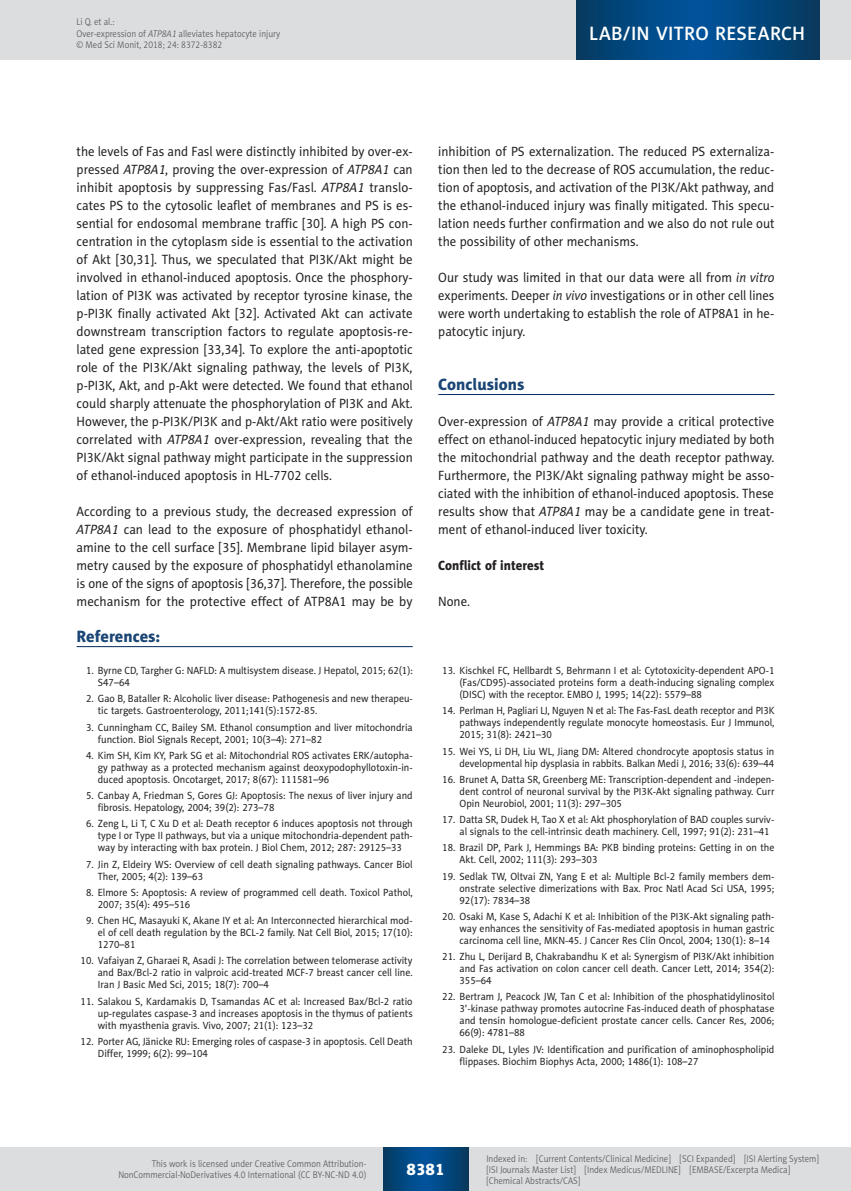
<style>
.page{position:relative;width:851px;height:1191px;background:#fff}
.page>*{position:absolute;margin:0;border:0;box-sizing:border-box;transform-origin:0 0}
.t1{font:19.5px "Naomi Sans EFN Medium";letter-spacing:.01em;color:#fff}
.MSM_Headline_1{font:16.5px "Naomi Sans EFN Heavy";color:#1a4574}
.MSM_Referencje_Tytul{font:16.5px "Naomi Sans EFN Heavy";color:#1a4574}
.t2{font:16.5px "Naomi Sans EFN Heavy";color:#fff}
.MSM_Body{font:13.5px/18px "Naomi Sans EFN";color:#231f20;text-align:justify;scale:.95 1}
.MSM_Headline_2{font:13.5px "Naomi Sans EFN Heavy";color:#231f20;scale:.95 1}
.MSM_Referencje_punkt{font:10.5px/12px "Naomi Sans EFN";color:#231f20;text-align:justify;scale:.95 1}
.MSM_Referencje_punkt-2{font:10.5px/12px "Naomi Sans EFN";color:#231f20;scale:.94 1}
.t3{font:9.75px/11.2px "Naomi Sans EFN Light";color:#57585a;scale:.9 1}
.s1{font-style:italic}
</style>
<div class="page">
<hr style="left:438px;top:394px;width:336px;height:1px;background:#00295c">
<hr style="left:77px;top:646px;width:335px;height:1px;background:#00295c">
<div style="left:0;top:1148px;width:850px;height:43px;background:#dcdddf"></div>
<svg style="left:383px;top:1147px;width:85px;height:43px;background:#02477e"></svg>
<div style="left:0;top:0;width:850px;height:60px;background:#dcdddf"></div>
<svg style="left:576px;top:0;width:243px;height:60px;background:#02477e"></svg>
<p class="t3" style="left:77px;top:16px;width:228px">Li Q. et al.:<br>Over-expression of <span class="s1">ATP8A1</span> alleviates hepatocyte injury © Med Sci Monit, 2018; 24: 8372-8382</p>
<h1 class="t1" style="left:589px;top:22px;width:217px">LAB/IN VITRO RESEARCH</h1>
<p class="MSM_Body" style="left:77px;top:142px;width:355px">the levels of Fas and Fasl were distinctly inhibited by over-ex&shy;pressed <span class="s1">ATP8A1</span>, proving the over-expression of <span class="s1">ATP8A1</span> can inhibit apoptosis by suppressing Fas/Fasl. <span class="s1">ATP8A1</span> translo&shy;cates PS to the cytosolic leaflet of membranes and PS is es&shy;sential for endosomal membrane traffic [30]. A high PS con&shy;centration in the cytoplasm side is essential to the activation of Akt [30,31]. Thus, we speculated that PI3K/Akt might be involved in ethanol-induced apoptosis. Once the phosphory&shy;lation of PI3K was activated by receptor tyrosine kinase, the p-PI3K finally activated Akt [32]. Activated Akt can activate downstream transcription factors to regulate apoptosis-re&shy;lated gene expression [33,34]. To explore the anti-apoptotic role of the PI3K/Akt signaling pathway, the levels of PI3K, p-PI3K, Akt, and p-Akt were detected. We found that ethanol could sharply attenuate the phosphorylation of PI3K and Akt.<br>However, the p-PI3K/PI3K and p-Akt/Akt ratio were positively correlated with <span class="s1">ATP8A1</span> over-expression, revealing that the PI3K/Akt signal pathway might participate in the suppression of ethanol-induced apoptosis in HL-7702 cells.</p>
<p class="MSM_Body" style="left:77px;top:502px;width:355px">According to a previous study, the decreased expression of <span class="s1">ATP8A1</span> can lead to the exposure of phosphatidyl ethanol&shy;amine to the cell surface [35]. Membrane lipid bilayer asym&shy;metry caused by the exposure of phosphatidyl ethanolamine is one of the signs of apoptosis [36,37]. Therefore, the possible mechanism for the protective effect of ATP8A1 may be by</p>
<p class="MSM_Referencje_Tytul" style="left:77px;top:626px;width:85px">References:</p>
<p class="MSM_Referencje_punkt-2" style="left:98px;top:664px;width:336px;text-indent:-12px">1. Byrne CD, Targher G: NAFLD: A multisystem disease. J Hepatol, 2015; 62(1):<br>S47–64</p>
<p class="MSM_Referencje_punkt" style="left:98px;top:693px;width:333px;text-indent:-12px">2. Gao B, Bataller R: Alcoholic liver disease: Pathogenesis and new therapeu&shy;tic targets. Gastroenterology, 2011;141(5):1572-85.</p>
<p class="MSM_Referencje_punkt" style="left:98px;top:721px;width:333px;text-indent:-12px">3. Cunningham CC, Bailey SM. Ethanol consumption and liver mitochondria function. Biol Signals Recept, 2001; 10(3–4): 271–82</p>
<p class="MSM_Referencje_punkt" style="left:98px;top:749px;width:333px;text-indent:-12px">4. Kim SH, Kim KY, Park SG et al: Mitochondrial ROS activates ERK/autopha&shy;gy pathway as a protected mechanism against deoxypodophyllotoxin-in&shy;duced apoptosis. Oncotarget, 2017; 8(67): 111581–96</p>
<p class="MSM_Referencje_punkt" style="left:98px;top:789px;width:333px;text-indent:-12px">5. Canbay A, Friedman S, Gores GJ: Apoptosis: The nexus of liver injury and fibrosis. Hepatology, 2004; 39(2): 273–78</p>
<p class="MSM_Referencje_punkt" style="left:98px;top:818px;width:333px;text-indent:-12px">6. Zeng L, Li T, C Xu D et al: Death receptor 6 induces apoptosis not through type I or Type II pathways, but via a unique mitochondria-dependent path&shy;way by interacting with bax protein. J Biol Chem, 2012; 287: 29125–33</p>
<p class="MSM_Referencje_punkt" style="left:98px;top:858px;width:333px;text-indent:-12px">7. Jin Z, Eldeiry WS: Overview of cell death signaling pathways. Cancer Biol<br>Ther, 2005; 4(2): 139–63</p>
<p class="MSM_Referencje_punkt" style="left:98px;top:886px;width:333px;text-indent:-12px">8. Elmore S: Apoptosis: A review of programmed cell death. Toxicol Pathol,<br>2007; 35(4): 495–516</p>
<p class="MSM_Referencje_punkt" style="left:98px;top:914px;width:333px;text-indent:-12px">9. Chen HC, Masayuki K, Akane IY et al: An Interconnected hierarchical mod&shy;el of cell death regulation by the BCL-2 family. Nat Cell Biol, 2015; 17(10):<br>1270–81</p>
<p class="MSM_Referencje_punkt" style="left:98px;top:955px;width:333px;text-indent:-17px">10. Vafaiyan Z, Gharaei R, Asadi J: The correlation between telomerase activity and Bax/Bcl-2 ratio in valproic acid-treated MCF-7 breast cancer cell line.<br>Iran J Basic Med Sci, 2015; 18(7): 700–4</p>
<p class="MSM_Referencje_punkt" style="left:98px;top:995px;width:333px;text-indent:-17px">11. Salakou S, Kardamakis D, Tsamandas AC et al: Increased Bax/Bcl-2 ratio up-regulates caspase-3 and increases apoptosis in the thymus of patients with myasthenia gravis. Vivo, 2007; 21(1): 123–32</p>
<p class="MSM_Referencje_punkt" style="left:98px;top:1035px;width:333px;text-indent:-17px">12. Porter AG, Jänicke RU: Emerging roles of caspase-3 in apoptosis. Cell Death<br>Differ, 1999; 6(2): 99–104</p>
<p class="MSM_Body" style="left:438px;top:142px;width:355px">inhibition of PS externalization. The reduced PS externaliza&shy;tion then led to the decrease of ROS accumulation, the reduc&shy;tion of apoptosis, and activation of the PI3K/Akt pathway, and the ethanol-induced injury was finally mitigated. This specu&shy;lation needs further confirmation and we also do not rule out the possibility of other mechanisms.</p>
<p class="MSM_Body" style="left:438px;top:268px;width:355px">Our study was limited in that our data were all from <span class="s1">in vitro </span>experiments. Deeper <span class="s1">in vivo</span> investigations or in other cell lines were worth undertaking to establish the role of ATP8A1 in he&shy;patocytic injury.</p>
<p class="MSM_Headline_1" style="left:438px;top:374px;width:88px">Conclusions</p>
<p class="MSM_Body" style="left:438px;top:412px;width:355px">Over-expression of <span class="s1">ATP8A1</span> may provide a critical protective effect on ethanol-induced hepatocytic injury mediated by both the mitochondrial pathway and the death receptor pathway.<br>Furthermore, the PI3K/Akt signaling pathway might be asso&shy;ciated with the inhibition of ethanol-induced apoptosis. These results show that <span class="s1">ATP8A1</span> may be a candidate gene in treat&shy;ment of ethanol-induced liver toxicity.</p>
<p class="MSM_Headline_2" style="left:438px;top:557px;width:113px">Conflict of interest</p>
<p class="MSM_Body" style="left:438px;top:592px;width:35px">None.</p>
<p class="MSM_Referencje_punkt" style="left:459px;top:664px;width:333px;text-indent:-17px">13. Kischkel FC, Hellbardt S, Behrmann I et al: Cytotoxicity-dependent APO-1 (Fas/CD95)-associated proteins form a death-inducing signaling complex (DISC) with the receptor. EMBO J, 1995; 14(22): 5579–88</p>
<p class="MSM_Referencje_punkt-2" style="left:459px;top:705px;width:336px;text-align:justify;text-indent:-17px">14. Perlman H, Pagliari LJ, Nguyen N et al: The Fas-FasL death receptor and PI3K pathways independently regulate monocyte homeostasis. Eur J Immunol, 2015; 31(8): 2421–30</p>
<p class="MSM_Referencje_punkt" style="left:442px;top:745px;width:351px;text-align:right">15. Wei YS, Li DH, Liu WL, Jiang DM: Altered chondrocyte apoptosis status in developmental hip dysplasia in rabbits. Balkan Medi J, 2016; 33(6): 639–44</p>
<p class="MSM_Referencje_punkt" style="left:459px;top:773px;width:333px;text-indent:-17px">16. Brunet A, Datta SR, Greenberg ME: Transcription-dependent and -indepen&shy;dent control of neuronal survival by the PI3K-Akt signaling pathway. Curr Opin Neurobiol, 2001; 11(3): 297–305</p>
<p class="MSM_Referencje_punkt" style="left:459px;top:813px;width:333px;text-indent:-17px">17. Datta SR, Dudek H, Tao X et al: Akt phosphorylation of BAD couples surviv&shy;al signals to the cell-intrinsic death machinery. Cell, 1997; 91(2): 231–41</p>
<p class="MSM_Referencje_punkt" style="left:459px;top:842px;width:333px;text-indent:-17px">18. Brazil DP, Park J, Hemmings BA: PKB binding proteins: Getting in on the<br>Akt. Cell, 2002; 111(3): 293–303</p>
<p class="MSM_Referencje_punkt" style="left:459px;top:870px;width:333px;text-indent:-17px">19. Sedlak TW, Oltvai ZN, Yang E et al: Multiple Bcl-2 family members dem&shy;onstrate selective dimerizations with Bax. Proc Natl Acad Sci USA, 1995; 92(17): 7834–38</p>
<p class="MSM_Referencje_punkt" style="left:459px;top:910px;width:333px;text-indent:-17px">20. Osaki M, Kase S, Adachi K et al: Inhibition of the PI3K-Akt signaling path&shy;way enhances the sensitivity of Fas-mediated apoptosis in human gastric carcinoma cell line, MKN-45. J Cancer Res Clin Oncol, 2004; 130(1): 8–14</p>
<p class="MSM_Referencje_punkt" style="left:459px;top:950px;width:333px;text-indent:-17px">21. Zhu L, Derijard B, Chakrabandhu K et al: Synergism of PI3K/Akt inhibition and Fas activation on colon cancer cell death. Cancer Lett, 2014; 354(2):<br>355–64</p>
<p class="MSM_Referencje_punkt" style="left:459px;top:991px;width:333px;text-indent:-17px">22. Bertram J, Peacock JW, Tan C et al: Inhibition of the phosphatidylinositol 3’-kinase pathway promotes autocrine Fas-induced death of phosphatase and tensin homologue-deficient prostate cancer cells. Cancer Res, 2006; 66(9): 4781–88</p>
<p class="MSM_Referencje_punkt" style="left:459px;top:1043px;width:333px;text-indent:-17px">23. Daleke DL, Lyles JV: Identification and purification of aminophospholipid flippases. Biochim Biophys Acta, 2000; 1486(1): 108–27</p>
<p class="t3" style="left:118px;top:1158px;width:277px;text-align:right">This work is licensed under Creative Common Attribution-<br>NonCommercial-NoDerivatives 4.0 International (CC BY-NC-ND 4.0)</p>
<h2 class="t2" style="left:406px;top:1159px;width:40px">8381</h2>
<p class="t3" style="left:486px;top:1152px;width:371px">Indexed in: [Current Contents/Clinical Medicine] [SCI Expanded] [ISI Alerting System] [ISI Journals Master List] [Index Medicus/MEDLINE] [EMBASE/Excerpta Medica] [Chemical Abstracts/CAS]</p>
</div>
